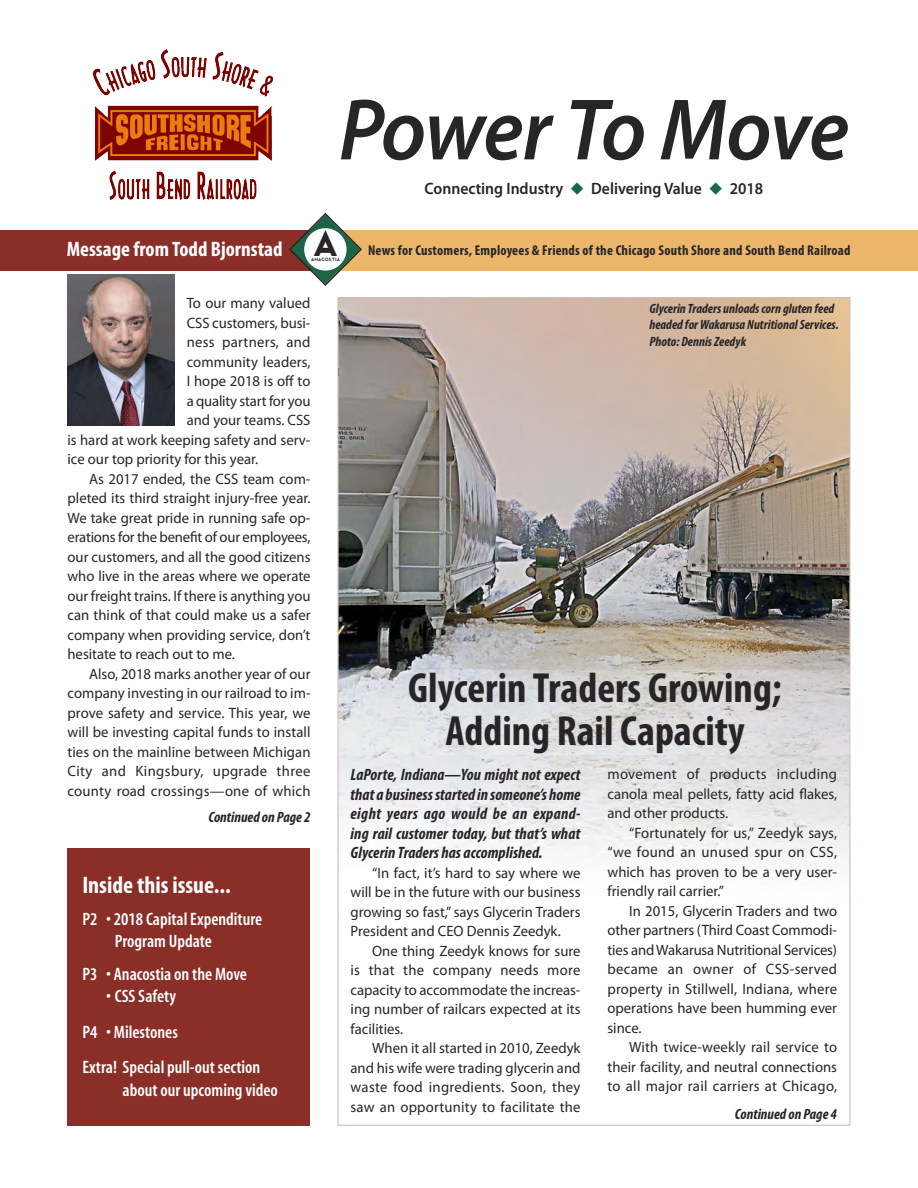
<style>
.page{position:relative;width:918px;height:1188px;background:#fff}
.page>*{position:absolute;margin:0;border:0;box-sizing:border-box;transform-origin:0 0}
.t1{font:italic 600 88.05px "Myriad Pro";letter-spacing:-.02em;color:#272526;scale:.95 1}
.t2{font:700 condensed 42.3px/42.3px "Myriad Pro";color:#272526;text-align:center}
.t3{font:36.75px "Cityof";color:#272526;scale:.95 1}
.t4{font:700 condensed 24px "Myriad Pro";color:#fff}
.t5{font:700 condensed 21px "Myriad Pro";color:#fff}
.t6{font:18px/35.4px "Myriad MM 565 wt 300 wd";color:#fff}
.t7{font:italic 700 condensed 16.5px/19.5px "Myriad Pro";letter-spacing:.005em;color:#272526;text-align:justify}
.t8{font:600 16.5px "Myriad Pro";color:#272526;scale:.95 1}
.t9{font:15px/19.5px "Myriad Pro";color:#272526;text-align:justify}
.t10{font:italic 700 condensed 15px "Myriad Pro";color:#272526}
.t11{font:15px "Myriad Pro";letter-spacing:.025em;color:#272526}
.t12{font:15px "Myriad Pro";letter-spacing:.02em;color:#272526}
.t13{font:700 condensed 14.25px "Myriad Pro";letter-spacing:.015em;color:#272526}
.t14{font:italic 700 condensed 13.5px/16.5px "Myriad Pro";color:#272526}
.t15{font:4.8px "Cityof";color:#272526;scale:.95 1}
.s1{color:#186753}
</style>
<div class="page">
<img style="left:340px;top:299px;width:508px;height:569px">
<div style="left:1px;top:231px;width:323px;height:40px;background:#892f27"></div>
<img style="left:68px;top:274px;width:107px;height:151px">
<div style="left:68px;top:849px;width:242px;height:277px;background:#892f27"></div>
<div style="left:325px;top:231px;width:593px;height:40px;background:#ebb669"></div>
<svg style="left:288px;top:213px;width:75px;height:73px"></svg>
<div style="left:304px;top:228px;width:43px;height:43px;background:#fff;border-radius:50%"></div>
<div style="left:338px;top:671px;width:513px;height:84px;background:#fff;opacity:.19"></div>
<img style="left:93px;top:50px;width:180px;height:149px">
<h1 class="t1" style="left:339px;top:97px;width:539px">Power To Move</h1>
<p class="t8" style="left:425px;top:182px;width:358px">Connecting Industry <span class="s1">◆</span> Delivering Value <span class="s1">◆</span> 2018</p>
<h3 class="t3" style="left:313px;top:212px;width:28px">A</h3>
<h3 class="t5" style="left:67px;top:242px;width:217px">Message from Todd Bjornstad</h3>
<p class="t9" style="left:187px;top:295px;width:125px">To our many valued</p>
<p class="t9" style="left:187px;top:314px;width:125px">CSS customers, busi-</p>
<p class="t12" style="left:187px;top:337px;width:125px">ness partners, and</p>
<p class="t9" style="left:187px;top:353px;width:125px">community leaders,</p>
<p class="t9" style="left:187px;top:373px;width:125px">I hope 2018 is off to</p>
<p class="t9" style="left:187px;top:392px;width:125px">a quality start for you</p>
<p class="t9" style="left:187px;top:412px;width:125px">and your teams. CSS</p>
<p class="t9" style="left:68px;top:431px;width:244px">is hard at work keeping safety and serv-</p>
<p class="t9" style="left:68px;top:451px;width:192px">ice our top priority for this year.</p>
<p class="t9" style="left:89px;top:470px;width:223px">As 2017 ended, the CSS team com-</p>
<p class="t9" style="left:68px;top:490px;width:245px">pleted its third straight injury-free year.</p>
<p class="t9" style="left:68px;top:509px;width:244px">We take great pride in running safe op-</p>
<p class="t9" style="left:68px;top:529px;width:244px">erations for the benefit of our employees,</p>
<p class="t9" style="left:68px;top:548px;width:245px">our customers, and all the good citizens</p>
<p class="t9" style="left:68px;top:568px;width:245px">who live in the areas where we operate</p>
<p class="t9" style="left:68px;top:587px;width:245px">our freight trains. If there is anything you</p>
<p class="t9" style="left:68px;top:607px;width:245px">can think of that could make us a safer</p>
<p class="t9" style="left:68px;top:626px;width:245px">company when providing service, don’t</p>
<p class="t9" style="left:68px;top:646px;width:169px">hesitate to reach out to me.</p>
<p class="t9" style="left:89px;top:665px;width:223px">Also, 2018 marks another year of our</p>
<p class="t9" style="left:68px;top:685px;width:245px">company investing in our railroad to im-</p>
<p class="t9" style="left:68px;top:704px;width:245px">prove safety and service. This year, we</p>
<p class="t9" style="left:68px;top:724px;width:245px">will be investing capital funds to install</p>
<p class="t9" style="left:68px;top:743px;width:245px">ties on the mainline between Michigan</p>
<p class="t11" style="left:68px;top:766px;width:244px">City and Kingsbury, upgrade three</p>
<p class="t9" style="left:68px;top:782px;width:244px">county road crossings—one of which</p>
<p class="t15" style="left:311px;top:255px;width:32px">ANACOSTIA</p>
<p class="t10" style="left:208px;top:812px;width:104px">Continued on Page 2</p>
<h3 class="t4" style="left:82px;top:877px;width:150px">Inside this issue...</h3>
<p class="t6" style="left:115px;top:909px;width:149px;line-height:22.5px;text-indent:-32px">P2 • 2018 Capital Expenditure<br>Program Update</p>
<p class="t6" style="left:82px;top:958px;width:166px">P3 • Anacostia on the Move</p>
<p class="t6" style="left:82px;top:980px;width:180px;text-indent:24px">• CSS Safety<br>P4 • Milestones<br>Extra! Special pull-out section</p>
<p class="t6" style="left:123px;top:1074px;width:157px">about our upcoming video</p>
<p class="t13" style="left:368px;top:245px;width:484px">News for Customers, Employees &amp; Friends of the Chicago South Shore and South Bend Railroad</p>
<p class="t14" style="left:649px;top:301px;width:191px">Glycerin Traders unloads corn gluten feed headed for Wakarusa Nutritional Services.<br>Photo: Dennis Zeedyk</p>
<h2 class="t2" style="left:408px;top:671px;width:375px">Glycerin Traders Growing;<br>Adding Rail Capacity</h2>
<p class="t7" style="left:351px;top:766px;width:231px">LaPorte, Indiana—You might not expect that a business started in someone’s home eight years ago would be an expand&shy;ing rail customer today, but that’s what Glycerin Traders has accomplished.</p>
<p class="t9" style="left:351px;top:864px;width:231px;text-indent:22px">“In fact, it’s hard to say where we will be in the future with our business growing so fast,” says Glycerin Traders President and CEO Dennis Zeedyk.</p>
<p class="t9" style="left:351px;top:942px;width:231px;text-indent:22px">One thing Zeedyk knows for sure is that the company needs more capacity to accommodate the increas&shy;ing number of railcars expected at its facilities.</p>
<p class="t9" style="left:351px;top:1040px;width:231px;text-indent:22px">When it all started in 2010, Zeedyk and his wife were trading glycerin and waste food ingredients. Soon, they saw an opportunity to facilitate the</p>
<p class="t9" style="left:608px;top:765px;width:231px">movement of products including canola meal pellets, fatty acid flakes, and other products.</p>
<p class="t9" style="left:608px;top:824px;width:231px;text-indent:22px">“Fortunately for us,” Zeedyk says, “we found an unused spur on CSS, which has proven to be a very user&shy;friendly rail carrier.”</p>
<p class="t9" style="left:608px;top:902px;width:231px;text-indent:22px">In 2015, Glycerin Traders and two other partners (Third Coast Commodi&shy;ties and Wakarusa Nutritional Services) became an owner of CSS-served property in Stillwell, Indiana, where operations have been humming ever since.</p>
<p class="t9" style="left:608px;top:1038px;width:231px;text-indent:22px">With twice-weekly rail service to their facility, and neutral connections to all major rail carriers at Chicago,</p>
<p class="t10" style="left:735px;top:1109px;width:104px">Continued on Page 4</p>
</div>
